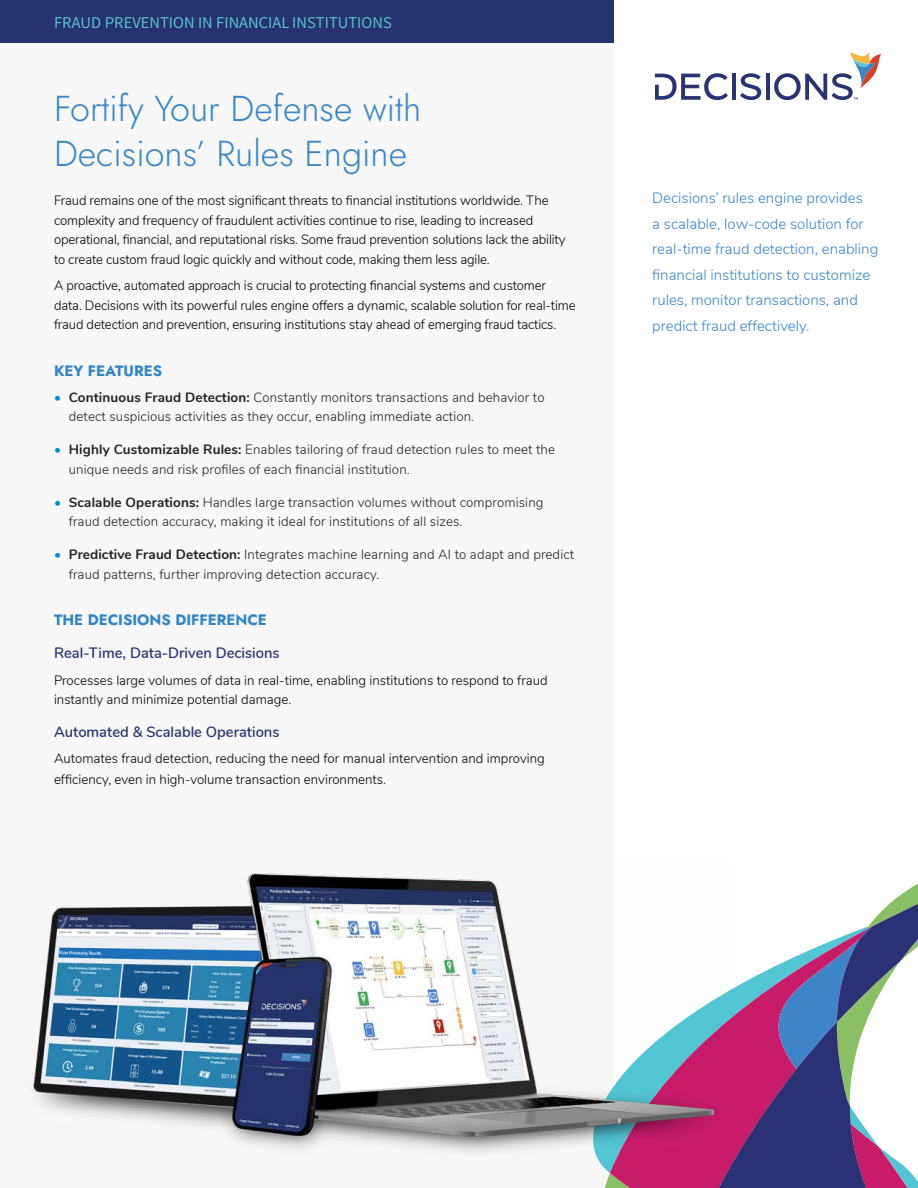
<style>
.page{position:relative;width:918px;height:1188px;background:#fff}
.page>*{position:absolute;margin:0;border:0;box-sizing:border-box;transform-origin:0 0}
.t1{font:300 36px/45px "Jost";color:#3a85c6}
.t2{font:16.5px "Varta";letter-spacing:.005em;color:#57c6d6}
.t3{font:300 15px/25.5px "Nunito";color:#3a85c6}
.t4{font:600 15px "Nunito";color:#27326f}
.t5{font:700 15px "Jost";color:#3184c6}
.t6{font:300 13.5px/19.5px "Nunito";letter-spacing:-.01em;color:#000}
.t7{font:300 13.5px/19.5px "Nunito";letter-spacing:.01em;color:#231f20}
.s1{font-weight:700;color:#008cce}
.s2{font-weight:700}
</style>
<div class="page">
<div style="left:0;top:0;width:614px;height:1188px;background:#f7f7f7"></div>
<div style="left:0;top:0;width:614px;height:43px;background:#26336e"></div>
<hr style="left:766px;top:74px;width:4px;height:26px;background:#293273">
<svg style="left:655px;top:73px;width:73px;height:27px"></svg>
<hr style="left:732px;top:74px;width:4px;height:26px;background:#293273">
<svg style="left:740px;top:73px;width:21px;height:27px"></svg>
<svg style="left:774px;top:52px;width:107px;height:48px"></svg>
<svg style="left:603px;top:883px;width:315px;height:305px"></svg>
<svg style="left:643px;top:1022px;width:275px;height:166px"></svg>
<img style="left:31px;top:873px;width:702px;height:294px">
<p class="t2" style="left:54px;top:12px;width:339px">FRAUD PREVENTION IN FINANCIAL INSTITUTIONS</p>
<h1 class="t1" style="left:54px;top:86px;width:369px">Fortify Your Defense with<br>Decisions’ Rules Engine</h1>
<p class="t6" style="left:54px;top:190px;width:513px">Fraud remains one of the most significant threats to financial institutions worldwide. The complexity and frequency of fraudulent activities continue to rise, leading to increased operational, financial, and reputational risks. Some fraud prevention solutions lack the ability to create custom fraud logic quickly and without code, making them less agile.</p>
<p class="t6" style="left:54px;top:275px;width:523px">A proactive, automated approach is crucial to protecting financial systems and customer data. Decisions with its powerful rules engine offers a dynamic, scalable solution for real-time fraud detection and prevention, ensuring institutions stay ahead of emerging fraud tactics.</p>
<p class="t5" style="left:54px;top:360px;width:110px">KEY FEATURES</p>
<p class="t7" style="left:69px;top:387px;width:477px;text-indent:-15px"><span class="s1">•</span> <span class="s2">Continuous Fraud Detection:</span> Constantly monitors transactions and behavior to detect suspicious activities as they occur, enabling immediate action.</p>
<p class="t7" style="left:69px;top:439px;width:488px;text-indent:-15px"><span class="s1">•</span> <span class="s2">Highly Customizable Rules:</span> Enables tailoring of fraud detection rules to meet the unique needs and risk profiles of each financial institution.</p>
<p class="t7" style="left:69px;top:492px;width:476px;text-indent:-15px"><span class="s1">•</span> <span class="s2">Scalable Operations:</span> Handles large transaction volumes without compromising fraud detection accuracy, making it ideal for institutions of all sizes.</p>
<p class="t7" style="left:69px;top:544px;width:507px;text-indent:-15px"><span class="s1">•</span> <span class="s2">Predictive Fraud Detection:</span> Integrates machine learning and AI to adapt and predict fraud patterns, further improving detection accuracy.</p>
<p class="t5" style="left:54px;top:610px;width:215px">THE DECISIONS DIFFERENCE</p>
<p class="t4" style="left:54px;top:642px;width:227px">Real-Time, Data-Driven Decisions</p>
<p class="t6" style="left:54px;top:669px;width:495px">Processes large volumes of data in real-time, enabling institutions to respond to fraud instantly and minimize potential damage.</p>
<p class="t4" style="left:54px;top:721px;width:227px">Automated &amp; Scalable Operations</p>
<p class="t6" style="left:54px;top:747px;width:492px;line-height:21px">Automates fraud detection, reducing the need for manual intervention and improving efficiency, even in high-volume transaction environments.</p>
<p class="t3" style="left:652px;top:184px;width:228px">Decisions’ rules engine provides<br>a scalable, low-code solution for real-time fraud detection, enabling financial institutions to customize rules, monitor transactions, and predict fraud effectively.</p>
</div>
